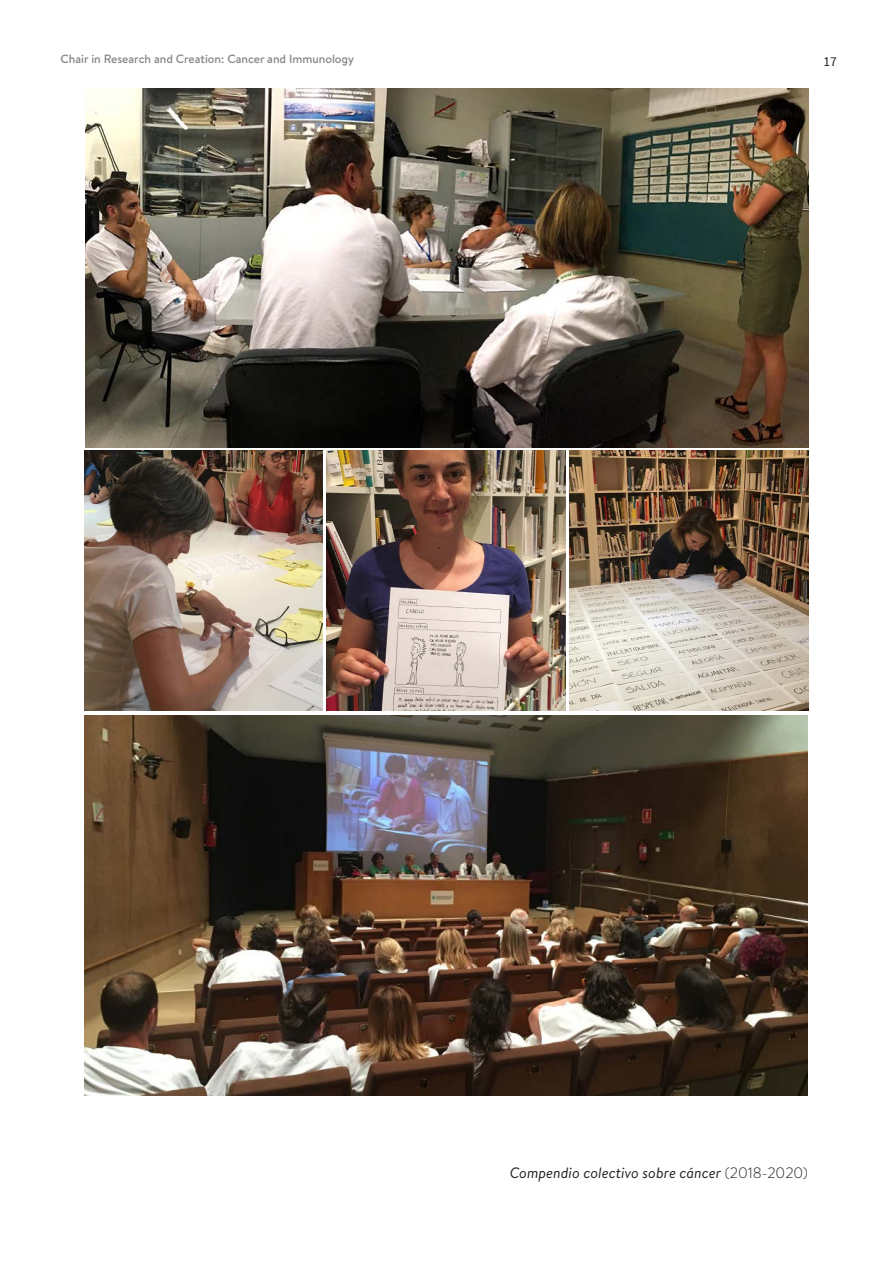
<style>
.page{position:relative;width:893px;height:1263px;background:#fff}
.page>*{position:absolute;margin:0;border:0;box-sizing:border-box;transform-origin:0 0}
.t1{font:italic 15px "Brandon Text";color:#231f20}
.t2{font:13.5px "Source Sans Pro";color:#231f20}
.t3{font:500 12px "Brandon Text";color:#828487}
.s1{font-weight:300;font-style:normal}
</style>
<div class="page">
<img style="left:85px;top:451px;width:238px;height:260px">
<img style="left:570px;top:451px;width:238px;height:260px">
<img style="left:327px;top:451px;width:238px;height:260px">
<img style="left:85px;top:88px;width:723px;height:360px">
<img style="left:85px;top:715px;width:723px;height:380px">
<p class="t3" style="left:61px;top:54px;width:295px">Chair in Research and Creation: Cancer and Immunology</p>
<p class="t2" style="left:823px;top:54px;width:15px">17</p>
<p class="t1" style="left:510px;top:1167px;width:300px">Compendio colectivo sobre cáncer <span class="s1">(2018-2020)</span></p>
</div>
